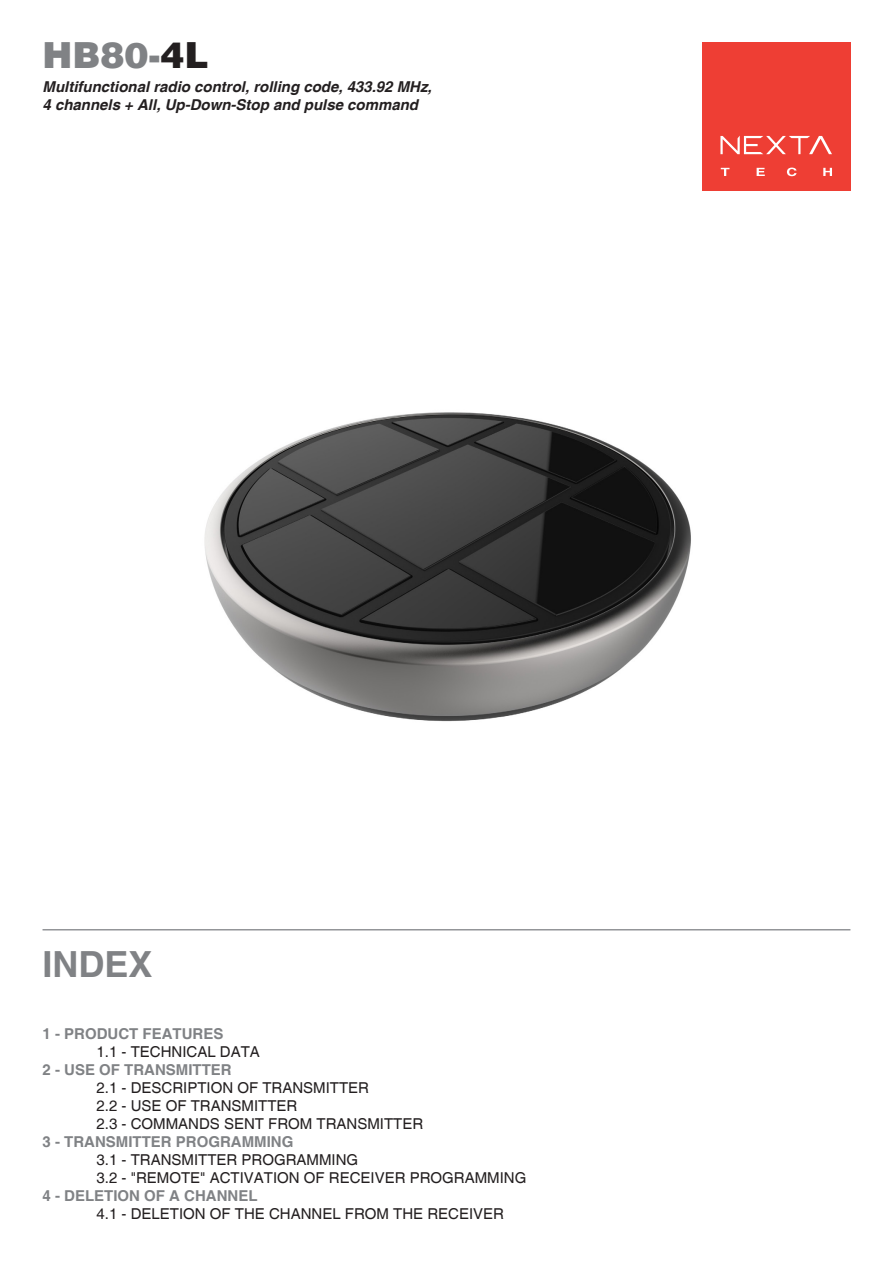
<style>
.page{position:relative;width:893px;height:1263px;background:#fff}
.page>*{position:absolute;margin:0;border:0;box-sizing:border-box;transform-origin:0 0}
.t1{font:900 36px "Helvetica";color:#808285}
.t2{font:700 36px "Helvetica";color:#808285}
.t3{font:15px "Helvetica";color:#231f20}
.t4{font:italic 700 15px/18px "Helvetica";color:#231f20}
.t5{font:700 15px "Helvetica";color:#808285}
.s1{color:#231f20}
</style>
<div class="page">
<img style="left:204px;top:412px;width:487px;height:310px">
<div style="left:702px;top:43px;width:148px;height:148px;background:#ee3e34"></div>
<svg style="left:720px;top:136px;width:112px;height:18px"></svg>
<svg style="left:721px;top:168px;width:8px;height:8px"></svg>
<svg style="left:757px;top:168px;width:8px;height:8px"></svg>
<svg style="left:787px;top:168px;width:9px;height:8px"></svg>
<svg style="left:823px;top:168px;width:9px;height:8px"></svg>
<hr style="left:43px;top:929px;width:807px;height:1px;background:#939598">
<p class="t1" style="left:43px;top:32px;width:168px">HB80-<span class="s1">4L</span></p>
<p class="t4" style="left:43px;top:79px;width:391px">Multifunctional radio control, rolling code, 433.92 MHz,<br>4 channels + All, Up-Down-Stop and pulse command</p>
<p class="t2" style="left:43px;top:943px;width:112px">INDEX</p>
<p class="t5" style="left:43px;top:1024px;width:182px">1 - PRODUCT FEATURES</p>
<p class="t3" style="left:97px;top:1043px;width:165px">1.1 - TECHNICAL DATA</p>
<p class="t5" style="left:43px;top:1060px;width:191px">2 - USE OF TRANSMITTER</p>
<p class="t3" style="left:97px;top:1079px;width:274px">2.1 - DESCRIPTION OF TRANSMITTER</p>
<p class="t3" style="left:97px;top:1097px;width:202px">2.2 - USE OF TRANSMITTER</p>
<p class="t3" style="left:97px;top:1115px;width:328px">2.3 - COMMANDS SENT FROM TRANSMITTER</p>
<p class="t5" style="left:43px;top:1132px;width:252px">3 - TRANSMITTER PROGRAMMING</p>
<p class="t3" style="left:97px;top:1151px;width:263px">3.1 - TRANSMITTER PROGRAMMING</p>
<p class="t3" style="left:97px;top:1169px;width:431px">3.2 - "REMOTE" ACTIVATION OF RECEIVER PROGRAMMING</p>
<p class="t5" style="left:43px;top:1186px;width:217px">4 - DELETION OF A CHANNEL</p>
<p class="t3" style="left:97px;top:1205px;width:409px">4.1 - DELETION OF THE CHANNEL FROM THE RECEIVER</p>
</div>
